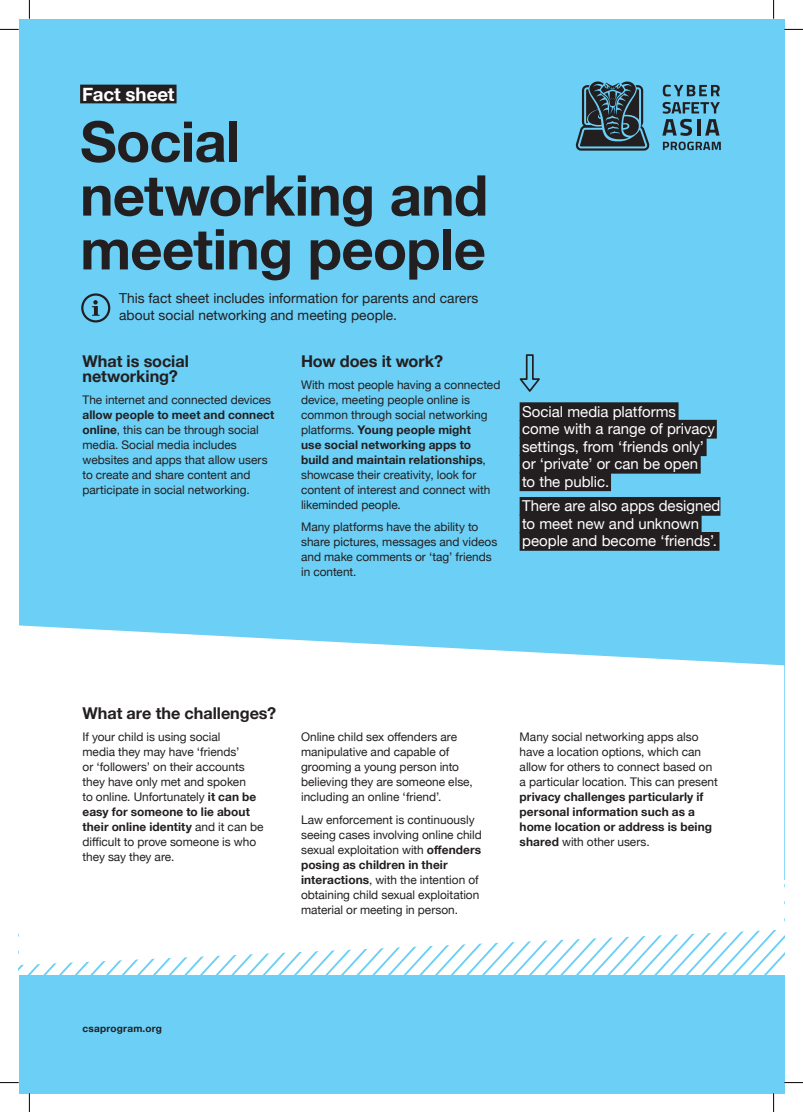
<style>
.page{position:relative;width:803px;height:1112px;background:#fff}
.page>*{position:absolute;margin:0;border:0;box-sizing:border-box;transform-origin:0 0}
.t1{font:700 56.25px/53.8px "Helvetica Neue";letter-spacing:-.015em;color:#231f20}
.t2{font:700 18.75px "Helvetica Neue";letter-spacing:-.005em;color:#fff}
.t3{font:700 16.25px/15px "Helvetica Neue";letter-spacing:-.005em;color:#231f20}
.t4{font:15px/17.5px "Helvetica Neue";color:#fff}
.t5{font:13.75px/16.2px "Helvetica Neue";letter-spacing:.005em;color:#231f20}
.t6{font:11.88px/15px "Helvetica Neue";color:#231f20}
.t7{font:700 11.88px/15px "Helvetica Neue";letter-spacing:.005em;color:#231f20}
.t8{font:700 10px "Helvetica Neue";letter-spacing:.025em;color:#231f20}
.s1{font-weight:700}
.s2{font-weight:400}
</style>
<div class="page">
<div style="left:19px;top:19px;width:765px;height:1073px;background:#6bcff6"></div>
<svg style="left:19px;top:964px;width:765px;height:10px;background:#e7f7fd"></svg>
<svg style="left:19px;top:625px;width:765px;height:339px;background:#f4fbfe"></svg>
<div style="left:80px;top:85px;width:97px;height:18px;background:#231f20"></div>
<svg style="left:81px;top:293px;width:29px;height:29px"></svg>
<div style="left:520px;top:402px;width:158px;height:19px;background:#231f20"></div>
<div style="left:520px;top:420px;width:197px;height:18px;background:#231f20"></div>
<div style="left:520px;top:437px;width:186px;height:19px;background:#231f20"></div>
<div style="left:520px;top:455px;width:181px;height:18px;background:#231f20"></div>
<div style="left:520px;top:472px;width:91px;height:19px;background:#231f20"></div>
<div style="left:520px;top:497px;width:200px;height:18px;background:#231f20"></div>
<div style="left:520px;top:514px;width:181px;height:19px;background:#231f20"></div>
<div style="left:520px;top:532px;width:199px;height:18px;background:#231f20"></div>
<svg style="left:519px;top:354px;width:21px;height:38px"></svg>
<svg style="left:663px;top:85px;width:57px;height:11px"></svg>
<svg style="left:662px;top:102px;width:58px;height:34px"></svg>
<svg style="left:663px;top:142px;width:58px;height:8px"></svg>
<svg style="left:575px;top:81px;width:74px;height:70px"></svg>
<svg style="left:0;top:29px;width:19px;height:1px"></svg>
<svg style="left:784px;top:29px;width:19px;height:1px"></svg>
<svg style="left:0;top:1082px;width:19px;height:1px"></svg>
<svg style="left:784px;top:1081px;width:19px;height:2px"></svg>
<svg style="left:29px;top:0;width:1px;height:19px"></svg>
<svg style="left:29px;top:1092px;width:1px;height:19px"></svg>
<svg style="left:773px;top:0;width:1px;height:19px"></svg>
<svg style="left:773px;top:1092px;width:1px;height:19px"></svg>
<h2 class="t2" style="left:82px;top:79px;width:94px">Fact sheet</h2>
<h1 class="t1" style="left:80px;top:116px;width:410px">Social networking and meeting people</h1>
<p class="t5" style="left:119px;top:291px;width:361px">This fact sheet includes information for parents and carers about social networking and meeting people.</p>
<h3 class="t3" style="left:83px;top:354px;width:108px">What is social networking?</h3>
<p class="t6" style="left:83px;top:393px;width:190px">The internet and connected devices</p>
<p class="t6" style="left:83px;top:408px;width:193px"><span class="s1">allow people to meet and connect online</span>, this can be through social media. Social media includes websites and apps that allow users to create and share content and participate in social networking.</p>
<h3 class="t3" style="left:301px;top:354px;width:144px">How does it work?</h3>
<p class="t6" style="left:301px;top:378px;width:201px">With most people having a connected device, meeting people online is common through social networking platforms. <span class="s1">Young people might<br>use social networking apps to build and maintain relationships</span>, showcase their creativity, look for content of interest and connect with likeminded people.</p>
<p class="t6" style="left:301px;top:520px;width:198px">Many platforms have the ability to share pictures, messages and videos and make comments or ‘tag’ friends in content.</p>
<p class="t4" style="left:522px;top:403px;width:194px">Social media platforms come with a range of privacy settings, from ‘friends only’ or ‘private’ or can be open to the public.</p>
<p class="t4" style="left:522px;top:498px;width:200px">There are also apps designed to meet new and unknown people and become ‘friends’.</p>
<h3 class="t3" style="left:83px;top:706px;width:195px">What are the challenges?</h3>
<p class="t6" style="left:83px;top:730px;width:182px">If your child is using social<br>media they may have ‘friends’<br>or ‘followers’ on their accounts they have only met and spoken<br>to online. Unfortunately <span class="s1">it can be easy for someone to lie about their online identity</span> and it can be difficult to prove someone is who they say they are.</p>
<p class="t6" style="left:301px;top:730px;width:173px">Online child sex offenders are manipulative and capable of grooming a young person into believing they are someone else, including an online ‘friend’.</p>
<p class="t6" style="left:301px;top:812px;width:182px">Law enforcement is continuously seeing cases involving online child sexual exploitation with <span class="s1">offenders posing as children in their interactions</span>, with the intention of obtaining child sexual exploitation material or meeting in person.</p>
<p class="t6" style="left:520px;top:730px;width:200px">Many social networking apps also have a location options, which can allow for others to connect based on a particular location. This can present</p>
<p class="t7" style="left:520px;top:789px;width:194px">privacy challenges particularly if personal information such as a home location or address is being shared <span class="s2">with other users.</span></p>
<p class="t8" style="left:83px;top:1020px;width:81px">csaprogram.org</p>
</div>
